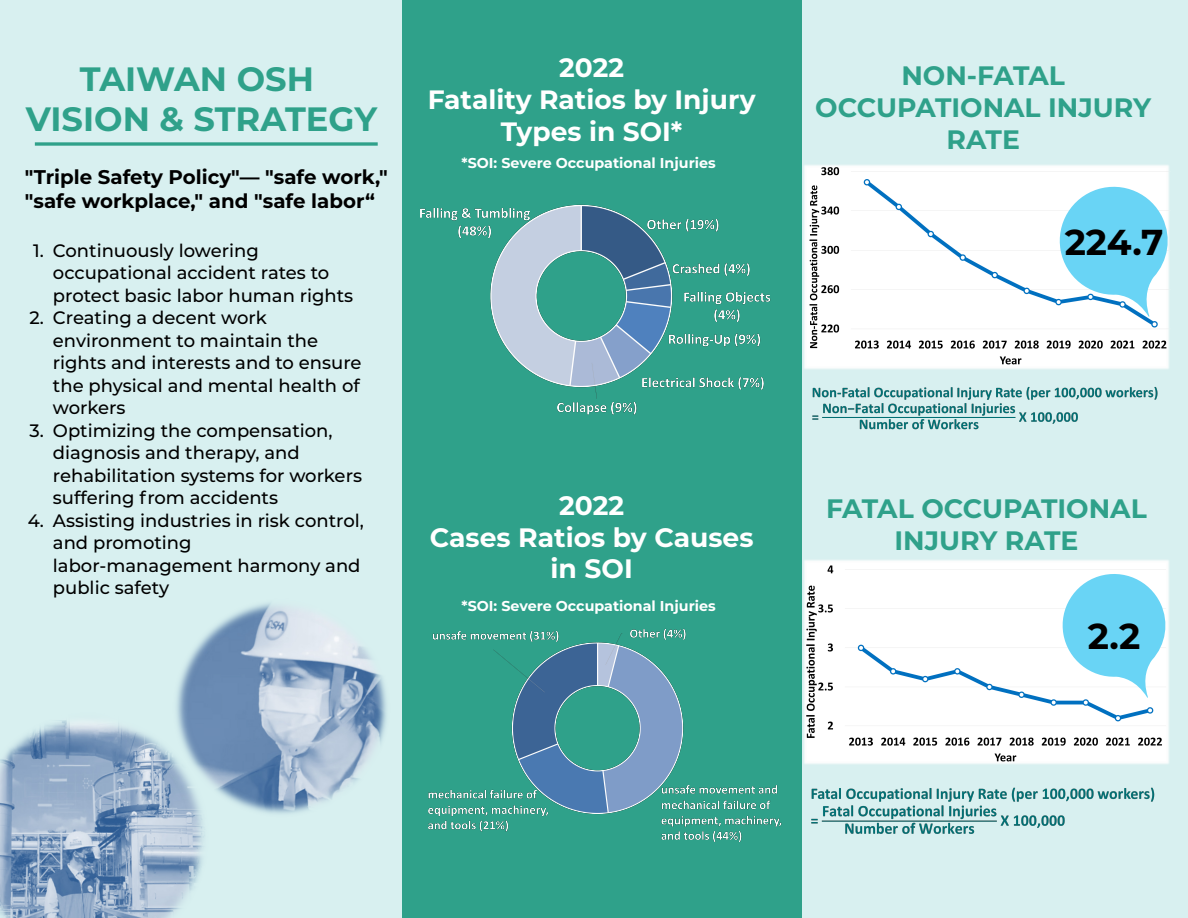
<style>
.page{position:relative;width:1188px;height:918px;background:#2fa18a}
.page>*{position:absolute;margin:0;border:0;box-sizing:border-box;transform-origin:0 0}
.t1{font:700 36px "Montserrat";color:#000}
.t2{font:700 33.75px/40.5px "Montserrat";color:#2fa18a;text-align:center}
.t3{font:700 26.7px/32px "Montserrat";color:#2fa18a;text-align:center}
.t4{font:700 26.7px/32px "Montserrat";color:#fff;text-align:center}
.t5{font:700 26.55px/31.8px "Montserrat";color:#fff;text-align:center}
.t6{font:700 19.8px/24.8px "Montserrat";color:#000}
.t7{font:500 18px/22.5px "Montserrat";color:#000}
.t8{font:700 14.25px "Montserrat";color:#fff}
</style>
<div class="page">
<div style="left:0;top:0;width:401px;height:918px;background:#d8f0f0"></div>
<div style="left:802px;top:0;width:386px;height:918px;background:#d8f0f0"></div>
<svg style="left:35px;top:142px;width:343px;height:4px"></svg>
<img style="left:0;top:720px;width:205px;height:198px">
<img style="left:804px;top:165px;width:366px;height:204px">
<svg style="left:1056px;top:181px;width:114px;height:136px;background:#9de1f7"></svg>
<img style="left:804px;top:560px;width:365px;height:204px">
<svg style="left:1059px;top:569px;width:110px;height:129px;background:#a3e4f8"></svg>
<img style="left:172px;top:603px;width:215px;height:215px">
<img style="left:812px;top:386px;width:346px;height:44px">
<img style="left:811px;top:787px;width:344px;height:47px">
<img style="left:420px;top:204px;width:351px;height:211px">
<img style="left:428px;top:628px;width:354px;height:214px">
<h2 class="t2" style="left:26px;top:57px;width:353px">TAIWAN OSH<br>VISION &amp; STRATEGY</h2>
<p class="t6" style="left:25px;top:163px;width:365px">"Triple Safety Policy"— "safe work," "safe workplace," and "safe labor“</p>
<p class="t7" style="left:53px;top:238px;width:302px;text-indent:-20px">1. Continuously lowering occupational accident rates to protect basic labor human rights</p>
<p class="t7" style="left:53px;top:306px;width:310px;text-indent:-23px">2. Creating a decent work environment to maintain the rights and interests and to ensure the physical and mental health of workers</p>
<p class="t7" style="left:53px;top:418px;width:311px;text-indent:-23px">3. Optimizing the compensation, diagnosis and therapy, and rehabilitation systems for workers suffering from accidents</p>
<p class="t7" style="left:53px;top:508px;width:312px;text-indent:-25px">4. Assisting industries in risk control, and promoting labor-management harmony and public safety</p>
<h3 class="t5" style="left:428px;top:50px;width:330px">2022<br>Fatality Ratios by Injury<br>Types in SOI*</h3>
<h3 class="t3" style="left:815px;top:58px;width:337px">NON-FATAL<br>OCCUPATIONAL INJURY<br>RATE</h3>
<p class="t8" style="left:461px;top:152px;width:256px">*SOI: Severe Occupational Injuries</p>
<h1 class="t1" style="left:1065px;top:216px;width:100px">224.7</h1>
<h3 class="t4" style="left:430px;top:488px;width:325px">2022<br>Cases Ratios by Causes in SOI</h3>
<p class="t8" style="left:461px;top:595px;width:256px">*SOI: Severe Occupational Injuries</p>
<h3 class="t3" style="left:826px;top:492px;width:322px">FATAL OCCUPATIONAL<br>INJURY RATE</h3>
<h1 class="t1" style="left:1088px;top:610px;width:54px">2.2</h1>
</div>
